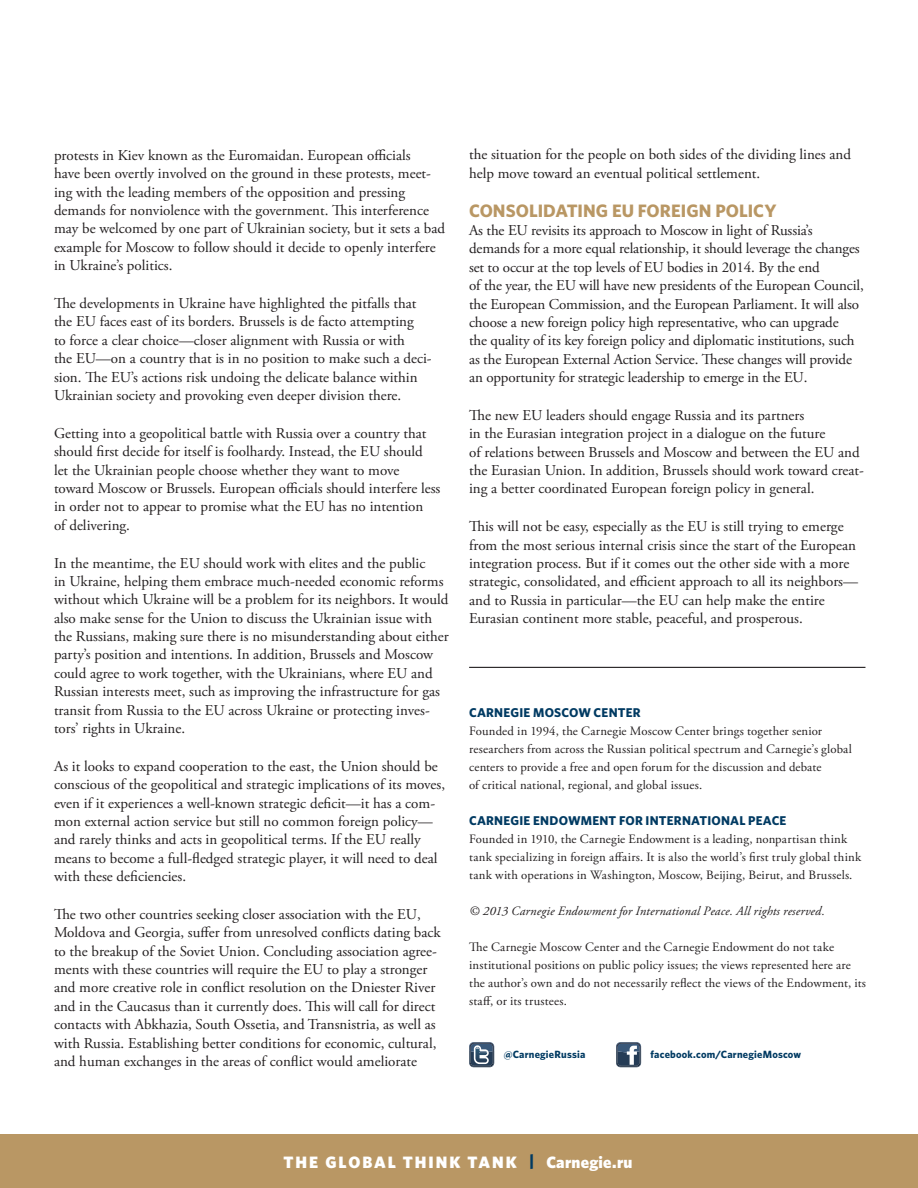
<style>
.page{position:relative;width:918px;height:1188px;background:#fff}
.page>*{position:absolute;margin:0;border:0;box-sizing:border-box;transform-origin:0 0}
.SUBHEAD_A{font:700 18px "Whitney";letter-spacing:.005em;color:#b99764}
.SUBHEAD_A-2{font:900 16.5px "Whitney";letter-spacing:.105em;color:#fff}
.Body_Text{font:15px/18.3px "Adobe Garamond Pro";color:#231f20}
.COPY_RIGHT_TEXT{font:12.75px/18px "Adobe Garamond Pro";letter-spacing:.015em;color:#231f20}
.COPY_RIGHT_TEXT-2{font:italic 12.75px "Adobe Garamond Pro";letter-spacing:.015em;color:#231f20}
.COPYRIGHT_HEAD{font:700 12.75px "Whitney";letter-spacing:.015em;color:#003a62}
.COPY_RIGHT_TEXT-3{font:700 10.5px "Whitney";letter-spacing:.02em;color:#003a62}
.s1{color:#003a62}
</style>
<div class="page">
<div style="left:0;top:1134px;width:918px;height:54px;background:#b99764"></div>
<hr style="left:469px;top:667px;width:396px;height:1px;background:#231f20">
<svg style="left:469px;top:1042px;width:25px;height:25px"></svg>
<svg style="left:616px;top:1042px;width:25px;height:25px"></svg>
<p class="Body_Text" style="left:54px;top:147px;width:393px">protests in Kiev known as the Euromaidan. European officials<br>have been overtly involved on the ground in these protests, meet&shy;ing with the leading members of the opposition and pressing demands for nonviolence with the government. This interference may be welcomed by one part of Ukrainian society, but it sets a bad example for Moscow to follow should it decide to openly interfere in Ukraine’s politics.</p>
<p class="Body_Text" style="left:54px;top:295px;width:379px">The developments in Ukraine have highlighted the pitfalls that the EU faces east of its borders. Brussels is de facto attempting<br>to force a clear choice—closer alignment with Russia or with<br>the EU—on a country that is in no position to make such a deci&shy;sion. The EU’s actions risk undoing the delicate balance within Ukrainian society and provoking even deeper division there.</p>
<p class="Body_Text" style="left:54px;top:424px;width:388px">Getting into a geopolitical battle with Russia over a country that should first decide for itself is foolhardy. Instead, the EU should let the Ukrainian people choose whether they want to move toward Moscow or Brussels. European officials should interfere less in order not to appear to promise what the EU has no intention<br>of delivering.</p>
<p class="Body_Text" style="left:54px;top:554px;width:396px">In the meantime, the EU should work with elites and the public<br>in Ukraine, helping them embrace much-needed economic reforms without which Ukraine will be a problem for its neighbors. It would also make sense for the Union to discuss the Ukrainian issue with the Russians, making sure there is no misunderstanding about either party’s position and intentions. In addition, Brussels and Moscow could agree to work together, with the Ukrainians, where EU and Russian interests meet, such as improving the infrastructure for gas transit from Russia to the EU across Ukraine or protecting inves&shy;tors’ rights in Ukraine.</p>
<p class="Body_Text" style="left:54px;top:757px;width:393px">As it looks to expand cooperation to the east, the Union should be conscious of the geopolitical and strategic implications of its moves, even if it experiences a well-known strategic deficit—it has a com&shy;mon external action service but still no common foreign policy— and rarely thinks and acts in geopolitical terms. If the EU really means to become a full-fledged strategic player, it will need to deal with these deficiencies.</p>
<p class="Body_Text" style="left:54px;top:906px;width:388px">The two other countries seeking closer association with the EU, Moldova and Georgia, suffer from unresolved conflicts dating back to the breakup of the Soviet Union. Concluding association agree&shy;ments with these countries will require the EU to play a stronger and more creative role in conflict resolution on the Dniester River and in the Caucasus than it currently does. This will call for direct contacts with Abkhazia, South Ossetia, and Transnistria, as well as with Russia. Establishing better conditions for economic, cultural, and human exchanges in the areas of conflict would ameliorate</p>
<p class="Body_Text" style="left:469px;top:146px;width:383px">the situation for the people on both sides of the dividing lines and help move toward an eventual political settlement.</p>
<p class="SUBHEAD_A" style="left:469px;top:198px;width:309px">CONSOLIDATING EU FOREIGN POLICY</p>
<p class="Body_Text" style="left:469px;top:222px;width:396px">As the EU revisits its approach to Moscow in light of Russia’s demands for a more equal relationship, it should leverage the changes set to occur at the top levels of EU bodies in 2014. By the end<br>of the year, the EU will have new presidents of the European Council, the European Commission, and the European Parliament. It will also choose a new foreign policy high representative, who can upgrade<br>the quality of its key foreign policy and diplomatic institutions, such as the European External Action Service. These changes will provide an opportunity for strategic leadership to emerge in the EU.</p>
<p class="Body_Text" style="left:469px;top:407px;width:396px">The new EU leaders should engage Russia and its partners<br>in the Eurasian integration project in a dialogue on the future<br>of relations between Brussels and Moscow and between the EU and the Eurasian Union. In addition, Brussels should work toward creat&shy;ing a better coordinated European foreign policy in general.</p>
<p class="Body_Text" style="left:469px;top:518px;width:391px">This will not be easy, especially as the EU is still trying to emerge from the most serious internal crisis since the start of the European integration process. But if it comes out the other side with a more strategic, consolidated, and efficient approach to all its neighbors— and to Russia in particular—the EU can help make the entire Eurasian continent more stable, peaceful, and prosperous.</p>
<p class="COPYRIGHT_HEAD" style="left:469px;top:704px;width:173px">CARNEGIE MOSCOW CENTER</p>
<p class="COPY_RIGHT_TEXT" style="left:469px;top:722px;width:384px">Founded in 1994, the Carnegie Moscow Center brings together senior researchers from across the Russian political spectrum and Carnegie’s global centers to provide a free and open forum for the discussion and debate<br>of critical national, regional, and global issues.</p>
<p class="COPYRIGHT_HEAD" style="left:469px;top:812px;width:319px">CARNEGIE ENDOWMENT FOR INTERNATIONAL PEACE</p>
<p class="COPY_RIGHT_TEXT" style="left:469px;top:830px;width:394px">Founded in 1910, the Carnegie Endowment is a leading, nonpartisan think tank specializing in foreign affairs. It is also the world’s first truly global think tank with operations in Washington, Moscow, Beijing, Beirut, and Brussels.</p>
<p class="COPY_RIGHT_TEXT-2" style="left:469px;top:903px;width:357px">© 2013 Carnegie Endowment for International Peace. All rights reserved.</p>
<p class="COPY_RIGHT_TEXT" style="left:469px;top:938px;width:398px">The Carnegie Moscow Center and the Carnegie Endowment do not take institutional positions on public policy issues; the views represented here are the author’s own and do not necessarily reflect the views of the Endowment, its staff, or its trustees.</p>
<p class="COPY_RIGHT_TEXT-3" style="left:504px;top:1047px;width:83px">@CarnegieRussia</p>
<p class="COPY_RIGHT_TEXT-3" style="left:651px;top:1047px;width:152px">facebook.com/CarnegieMoscow</p>
<p class="SUBHEAD_A-2" style="left:284px;top:1151px;width:350px">THE GLOBAL THINK TANK <span class="s1">|</span> Carnegie.ru</p>
</div>
